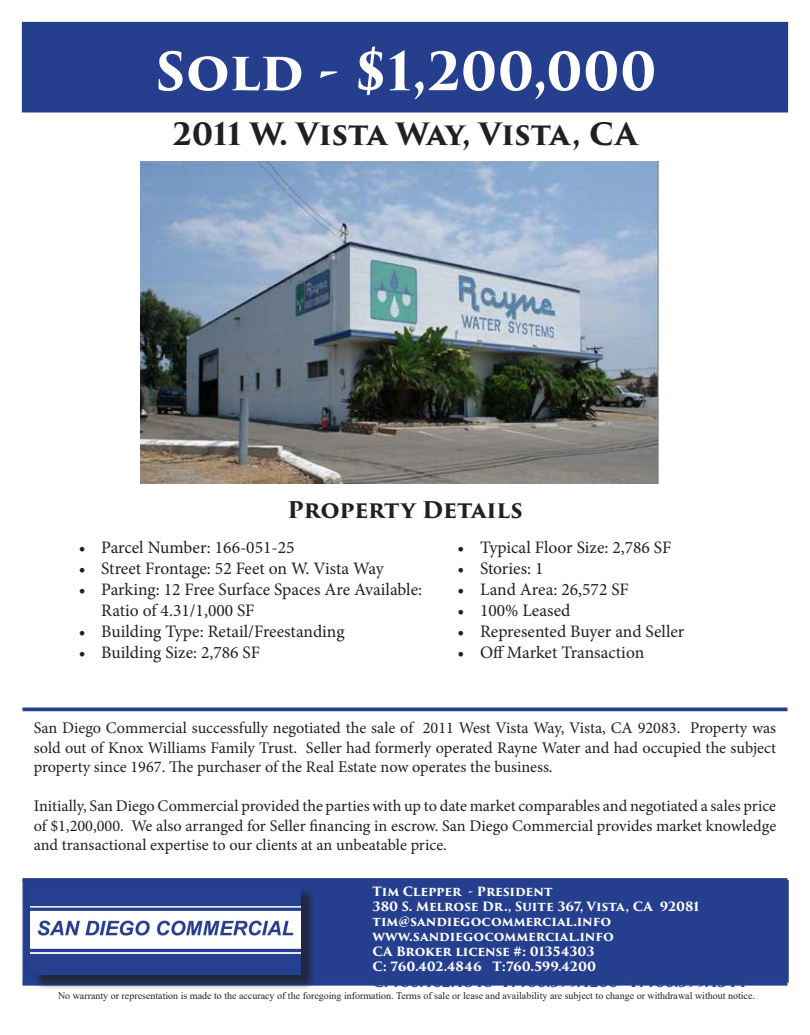
<style>
.page{position:relative;width:810px;height:1035px;background:#fff}
.page>*{position:absolute;margin:0;border:0;box-sizing:border-box;transform-origin:0 0}
.t1{font:700 51.25px "Trajan Pro 3";color:#fff}
.t2{font:700 30px "Trajan Pro 3";color:#231f20}
.t3{font:700 22.5px "Trajan Pro 3";letter-spacing:-.005em;color:#231f20}
.t4{font:17.5px/21px "Minion Pro";color:#231f20}
.t5{font:16.25px/19.5px "Minion Pro";color:#231f20;text-align:justify}
.t6{font:700 13.75px "Trajan Pro 3";color:#253f8e}
.t7{font:700 12.5px/15px "Trajan Pro 3";color:#fff}
.t8{font:10px "Times New Roman";color:#231f20}
</style>
<div class="page">
<div style="left:22px;top:880px;width:767px;height:102px;background:#253f8e;border:1px solid #22438e"></div>
<svg style="left:22px;top:878px;width:766px;height:4px"></svg>
<svg style="left:22px;top:982px;width:766px;height:4px;background:#395198"></svg>
<div style="left:32px;top:887px;width:284px;height:103px;background:#231f20;opacity:.75"></div>
<img style="left:31px;top:887px;width:270px;height:88px">
<div style="left:22px;top:22px;width:766px;height:90px;background:#253f8e"></div>
<hr style="left:22px;top:708px;width:766px;height:3px;background:#253f8e">
<img style="left:140px;top:162px;width:519px;height:322px">
<p class="t1" style="left:156px;top:34px;width:503px">Sold - $1,200,000</p>
<p class="t2" style="left:173px;top:112px;width:466px">2011 W. Vista Way, Vista, CA</p>
<p class="t3" style="left:287px;top:493px;width:237px">Property Details</p>
<p class="t4" style="left:79px;top:537px;width:217px">• Parcel Number: 166-051-25</p>
<p class="t4" style="left:79px;top:558px;width:307px">• Street Frontage: 52 Feet on W. Vista Way</p>
<p class="t4" style="left:101px;top:579px;width:322px;text-indent:-22px">• Parking: 12 Free Surface Spaces Are Available:<br>Ratio of 4.31/1,000 SF</p>
<p class="t4" style="left:79px;top:621px;width:267px">• Building Type: Retail/Freestanding</p>
<p class="t4" style="left:79px;top:642px;width:183px">• Building Size: 2,786 SF</p>
<p class="t4" style="left:458px;top:537px;width:215px">• Typical Floor Size: 2,786 SF</p>
<p class="t4" style="left:458px;top:558px;width:88px">• Stories: 1</p>
<p class="t4" style="left:458px;top:579px;width:173px">• Land Area: 26,572 SF</p>
<p class="t4" style="left:458px;top:600px;width:114px">• 100% Leased</p>
<p class="t4" style="left:458px;top:621px;width:228px">• Represented Buyer and Seller</p>
<p class="t4" style="left:458px;top:642px;width:188px">• Off Market Transaction</p>
<p class="t5" style="left:34px;top:718px;width:744px">San Diego Commercial successfully negotiated the sale of 2011 West Vista Way, Vista, CA 92083. Property was sold out of Knox Williams Family Trust. Seller had formerly operated Rayne Water and had occupied the subject property since 1967. The purchaser of the Real Estate now operates the business.</p>
<p class="t5" style="left:34px;top:796px;width:744px">Initially, San Diego Commercial provided the parties with up to date market comparables and negotiated a sales price of $1,200,000. We also arranged for Seller financing in escrow. San Diego Commercial provides market knowledge and transactional expertise to our clients at an unbeatable price.</p>
<p class="t7" style="left:372px;top:884px;width:328px">Tim Clepper - President<br>380 S. Melrose Dr., Suite 367, Vista, CA 92081 tim@sandiegocommercial.info www.sandiegocommercial.info<br>CA Broker license #: 01354303<br>C: 760.402.4846 T:760.599.4200</p>
<p class="t6" style="left:372px;top:972px;width:375px">C: 760.402.4846 T: 760.599.4200 F: 760.599.4344</p>
<p class="t8" style="left:58px;top:989px;width:698px">No warranty or representation is made to the accuracy of the foregoing information. Terms of sale or lease and availability are subject to change or withdrawal without notice.</p>
</div>
